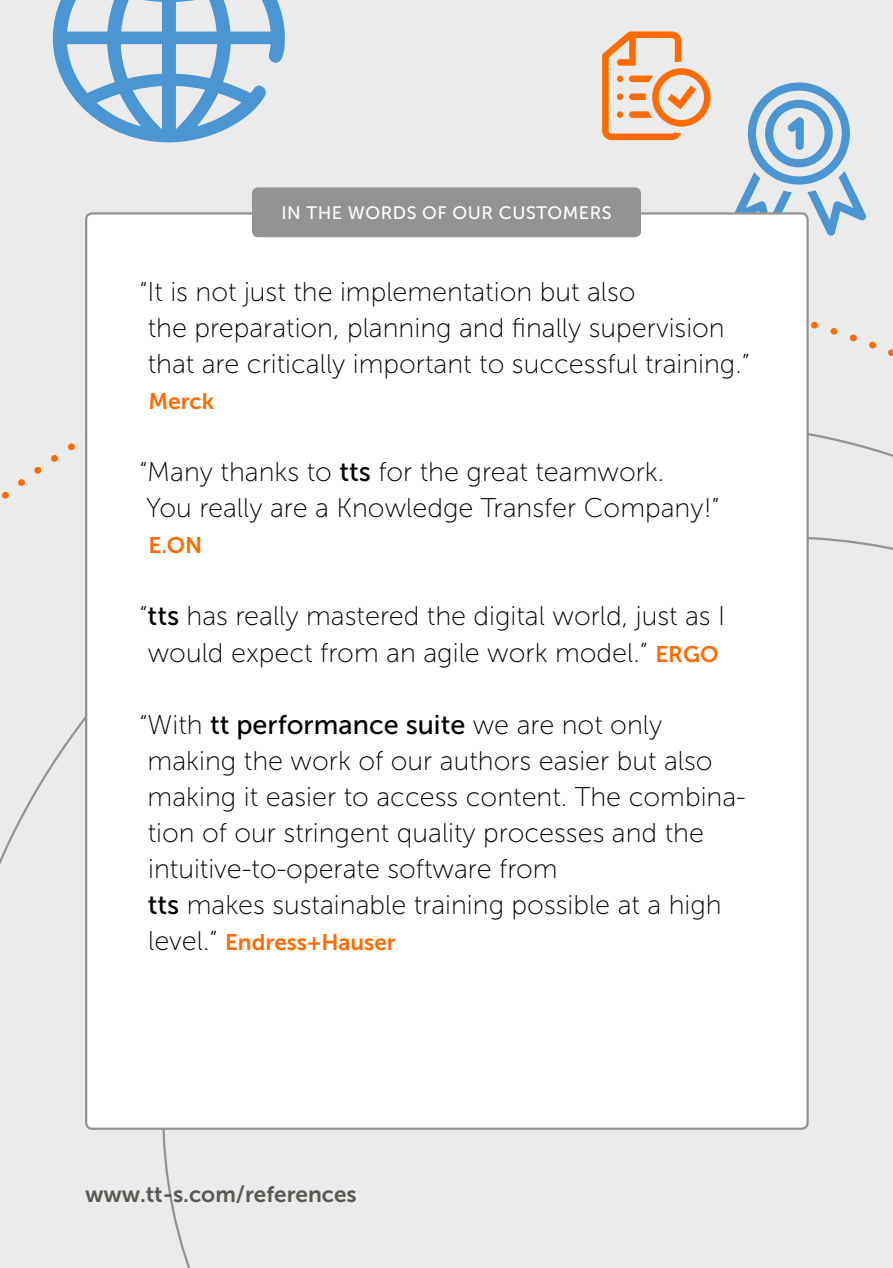
<style>
.page{position:relative;width:893px;height:1268px;background:#fff}
.page>*{position:absolute;margin:0;border:0;box-sizing:border-box;transform-origin:0 0}
.t1{font:27px/36px "Museo Sans 100";color:#000}
.t2{font:27px "Museo Sans 500";color:#000}
.t3{font:22.5px "Museo Sans 700";color:#ff6b00}
.t4{font:22.5px "Museo Sans 700";color:#5b5753}
.t5{font:18px "Museo Sans 500";letter-spacing:.03em;color:#fff}
.s1{font-family:"Museo Sans 500"}
.s2{font-family:"Museo Sans 700";font-size:22.5px;color:#ff6b00}
.s3{font-family:"Museo Sans 100"}
.s4{font-family:"Museo Sans 100";font-size:27px;color:#000}
</style>
<div class="page">
<div style="left:0;top:0;width:893px;height:1267px;background:#ebebeb"></div>
<svg style="left:735px;top:82px;width:131px;height:154px"></svg>
<div style="left:86px;top:213px;width:722px;height:915px;background:#fff;border-radius:6px"></div>
<svg style="left:53px;top:0;width:232px;height:142px"></svg>
<div style="left:252px;top:187px;width:389px;height:50px;background:#949392;border-radius:6px"></div>
<svg style="left:602px;top:31px;width:108px;height:109px"></svg>
<p class="t5" style="left:281px;top:203px;width:332px">IN THE WORDS OF OUR CUSTOMERS</p>
<p class="t1" style="left:148px;top:274px;width:604px;text-indent:-8px">“It is not just the implementation but also<br>the preparation, planning and finally supervision that are critically important to successful training.”</p>
<p class="t3" style="left:148px;top:389px;width:67px">Merck</p>
<p class="t1" style="left:140px;top:454px;width:582px">“Many thanks to <span class="s1">tts</span> for the great teamwork.<br>You really are a Knowledge Transfer Company!”</p>
<p class="t3" style="left:148px;top:533px;width:55px">E.ON</p>
<p class="t1" style="left:140px;top:598px;width:587px;text-align:center">“<span class="s1">tts</span> has really mastered the digital world, just as I would expect from an agile work model.” <span class="s2">ERGO</span></p>
<p class="t2" style="left:140px;top:709px;width:524px"><span class="s3">“With</span> tt performance suite <span class="s3">we are not only</span></p>
<p class="t1" style="left:148px;top:742px;width:600px">making the work of our authors easier but also making it easier to access content. The combina&shy;tion of our stringent quality processes and the intuitive-to-operate software from<br><span class="s1">tts</span> makes sustainable training possible at a high</p>
<p class="t3" style="left:148px;top:929px;width:249px"><span class="s4">level.”</span> Endress+Hauser</p>
<p class="t4" style="left:85px;top:1181px;width:273px">www.tt-s.com/references</p>
</div>
